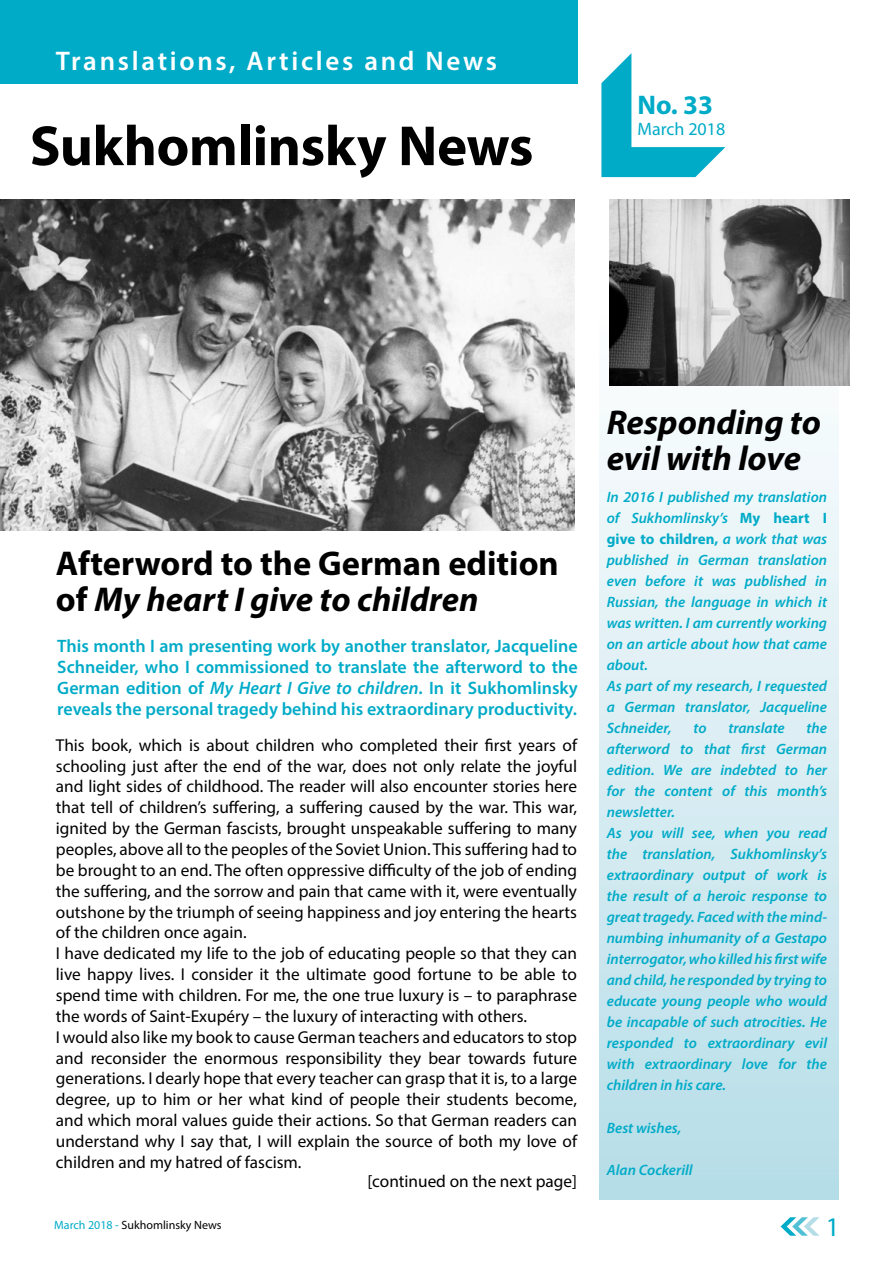
<style>
.page{position:relative;width:893px;height:1263px;background:#fff}
.page>*{position:absolute;margin:0;border:0;box-sizing:border-box;transform-origin:0 0}
._01_Headline{font:700 57px "Myriad Pro";letter-spacing:-.01em;color:#000}
._02_Article_Title{font:700 34.5px/36px "Myriad Pro";color:#000}
._02_Article_Title-2{font:italic 700 34.5px/36px "Myriad Pro";color:#000}
._01a_SubHeadline{font:600 27px "Myriad Pro";letter-spacing:.1em;color:#fff}
.t1{font:700 27px "Myriad Pro";color:#00abc8}
.t2{font:27px "Myriad Pro";color:#00abc8}
._05a_body_text_Intro{font:600 18px/21px "Myriad Pro";color:#00abc8;text-align:justify}
.t3{font:18px "Myriad Pro";color:#00abc8}
.t4{font:17.25px/20.9px "Myriad Pro";color:#000;text-align:justify}
._05a_body_text_Intro-2{font:italic 600 15px/21px "Myriad Pro";color:#00abc8;text-align:justify}
.t5{font:12px "Myriad Pro";color:#000}
.s1{font-style:italic}
.s2{font-weight:700;font-style:normal}
.s3{color:#00abc8}
</style>
<div class="page">
<svg style="left:780px;top:1217px;width:39px;height:19px"></svg>
<div style="left:599px;top:315px;width:240px;height:884px;background:linear-gradient(to bottom,#fdfdfd,#b6dde8)"></div>
<div style="left:0;top:0;width:577px;height:83px;background:#00abc8"></div>
<svg style="left:601px;top:53px;width:124px;height:124px"></svg>
<img style="left:1px;top:200px;width:573px;height:331px">
<img style="left:609px;top:200px;width:241px;height:185px">
<p class="_01a_SubHeadline" style="left:56px;top:44px;width:443px">Translations, Articles and News</p>
<p class="_01_Headline" style="left:30px;top:109px;width:505px">Sukhomlinsky News</p>
<p class="t1" style="left:637px;top:87px;width:77px">No. 33</p>
<p class="t3" style="left:637px;top:118px;width:89px">March 2018</p>
<p class="_02_Article_Title" style="left:56px;top:544px;width:504px">Afterword to the German edition of <span class="s1">My heart I give to children</span></p>
<p class="_05a_body_text_Intro" style="left:57px;top:634px;width:522px">This month I am presenting work by another translator, Jacqueline Schneider, who I commissioned to translate the afterword to the German edition of <span class="s1">My Heart I Give to children</span>. In it Sukhomlinsky reveals the personal tragedy behind his extraordinary productivity.</p>
<p class="t4" style="left:56px;top:734px;width:523px">This book, which is about children who completed their first years of schooling just after the end of the war, does not only relate the joyful and light sides of childhood. The reader will also encounter stories here that tell of children’s suffering, a suffering caused by the war. This war, ignited by the German fascists, brought unspeakable suffering to many peoples, above all to the peoples of the Soviet Union. This suffering had to be brought to an end. The often oppressive difficulty of the job of ending the suffering, and the sorrow and pain that came with it, were eventually outshone by the triumph of seeing happiness and joy entering the hearts of the children once again.</p>
<p class="t4" style="left:56px;top:943px;width:523px">I have dedicated my life to the job of educating people so that they can live happy lives. I consider it the ultimate good fortune to be able to spend time with children. For me, the one true luxury is – to paraphrase the words of Saint-Exupéry – the luxury of interacting with others.</p>
<p class="t4" style="left:56px;top:1026px;width:523px">I would also like my book to cause German teachers and educators to stop and reconsider the enormous responsibility they bear towards future generations. I dearly hope that every teacher can grasp that it is, to a large degree, up to him or her what kind of people their students become, and which moral values guide their actions. So that German readers can understand why I say that, I will explain the source of both my love of children and my hatred of fascism.</p>
<p class="t4" style="left:367px;top:1171px;width:211px">[continued on the next page]</p>
<p class="_02_Article_Title-2" style="left:607px;top:403px;width:216px">Responding to evil with love</p>
<p class="_05a_body_text_Intro-2" style="left:607px;top:486px;width:222px">In 2016 I published my translation of Sukhomlinsky’s <span class="s2">My heart I give to children,</span> a work that was published in German translation even before it was published in Russian, the language in which it was written. I am currently working on an article about how that came about.</p>
<p class="_05a_body_text_Intro-2" style="left:607px;top:675px;width:222px">As part of my research, I requested a German translator, Jacqueline Schneider,</p>
<p class="_05a_body_text_Intro-2" style="left:607px;top:717px;width:222px;text-indent:200px">the afterword to that first German edition. We are indebted to her for the content of this month’s newsletter.</p>
<p class="_05a_body_text_Intro-2" style="left:607px;top:822px;width:222px">As you will see, when you read the translation, Sukhomlinsky’s extraordinary output of work is the result of a heroic response to great tragedy. Faced with the mind&shy;numbing inhumanity of a Gestapo interrogator, who killed his first wife and child, he responded by trying to educate young people who would be incapable of such atrocities. He responded to extraordinary evil with extraordinary love for the children in his care.</p>
<p class="_05a_body_text_Intro-2" style="left:607px;top:1116px;width:76px">Best wishes,</p>
<p class="_05a_body_text_Intro-2" style="left:607px;top:1158px;width:87px">Alan Cockerill</p>
<p class="_05a_body_text_Intro-2" style="left:693px;top:717px;width:15px">to</p>
<p class="_05a_body_text_Intro-2" style="left:728px;top:717px;width:58px">translate</p>
<p class="t5" style="left:54px;top:1218px;width:169px"><span class="s3">March 2018 -</span> Sukhomlinsky News</p>
<h3 class="t2" style="left:826px;top:1210px;width:15px">1</h3>
</div>
